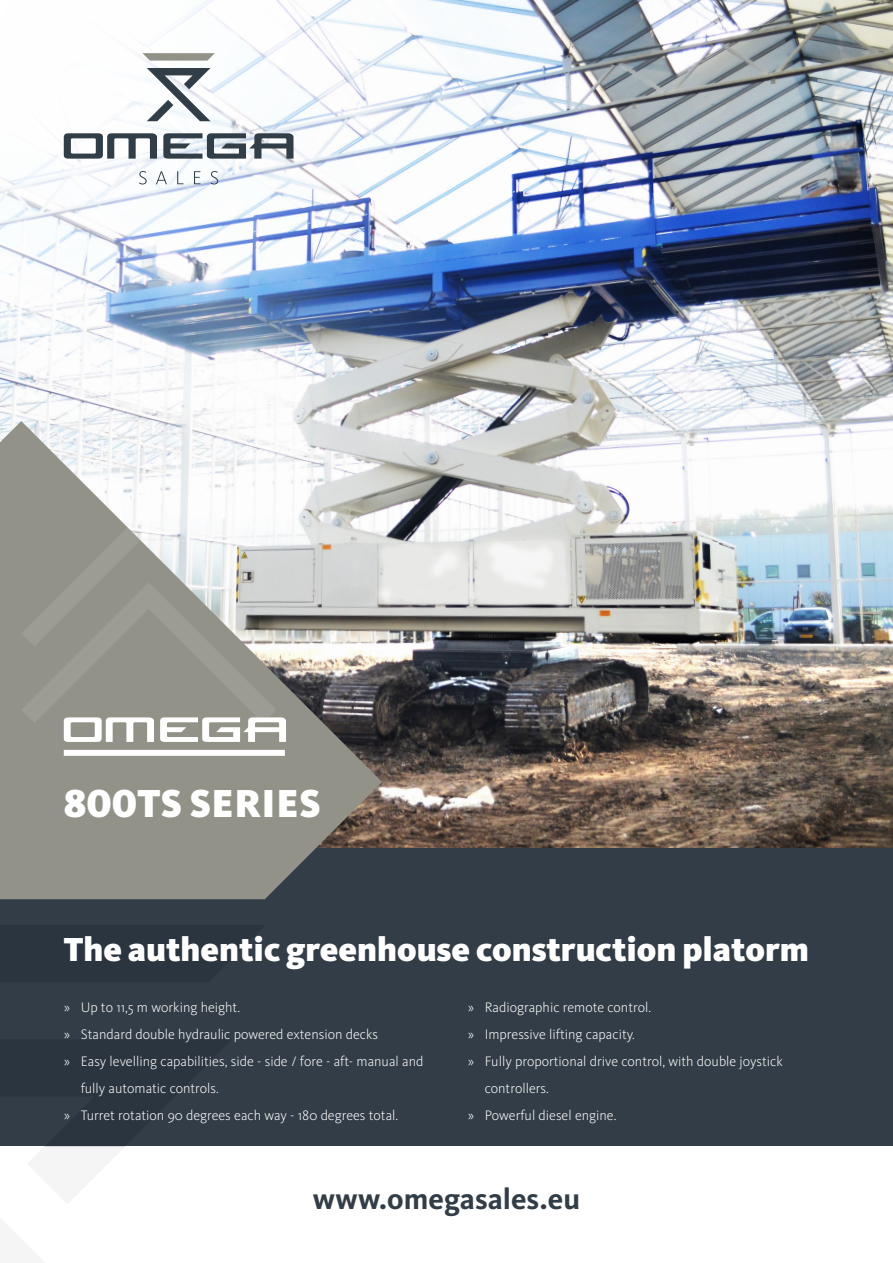
<style>
.page{position:relative;width:893px;height:1263px;background:#fff}
.page>*{position:absolute;margin:0;border:0;box-sizing:border-box;transform-origin:0 0}
.t1{font:900 40.5px "Kievit OT";letter-spacing:.01em;color:#fff}
.t2{font:900 34.5px "Kievit OT";color:#fff}
.t3{font:700 30px "Kievit OT";color:#323d47}
.t4{font:300 14.25px/27px "Kievit OT";color:#fff}
</style>
<div class="page">
<img style="left:382px;top:0;width:511px;height:848px">
<img style="left:0;top:0;width:495px;height:589px">
<div style="left:0;top:848px;width:893px;height:298px;background:#323d47"></div>
<svg style="left:139px;top:171px;width:8px;height:13px"></svg>
<svg style="left:156px;top:171px;width:11px;height:13px"></svg>
<svg style="left:177px;top:171px;width:6px;height:13px"></svg>
<svg style="left:194px;top:171px;width:7px;height:13px"></svg>
<svg style="left:210px;top:171px;width:8px;height:13px"></svg>
<svg style="left:147px;top:68px;width:63px;height:53px"></svg>
<svg style="left:142px;top:53px;width:73px;height:8px"></svg>
<svg style="left:64px;top:133px;width:93px;height:26px"></svg>
<svg style="left:163px;top:133px;width:130px;height:26px"></svg>
<svg style="left:0;top:421px;width:382px;height:478px;fill:#929289"></svg>
<div style="left:64px;top:750px;width:221px;height:6px;background:#fff"></div>
<svg style="left:21px;top:506px;width:265px;height:236px"></svg>
<p class="t1" style="left:64px;top:779px;width:259px">800TS SERIES</p>
<p class="t2" style="left:64px;top:928px;width:747px">The authentic greenhouse construction platorm</p>
<p class="t4" style="left:64px;top:993px;width:178px">» Up to 11,5 m working height.</p>
<p class="t4" style="left:64px;top:1020px;width:316px">» Standard double hydraulic powered extension decks</p>
<p class="t4" style="left:81px;top:1047px;width:344px;text-indent:-17px">» Easy levelling capabilities, side - side / fore - aft- manual and fully automatic controls.</p>
<p class="t4" style="left:64px;top:1101px;width:336px">» Turret rotation 90 degrees each way - 180 degrees total.</p>
<p class="t4" style="left:468px;top:993px;width:185px">» Radiographic remote control.</p>
<p class="t4" style="left:468px;top:1020px;width:169px">» Impressive lifting capacity.</p>
<p class="t4" style="left:485px;top:1047px;width:300px;text-indent:-17px">» Fully proportional drive control, with double joystick controllers.</p>
<p class="t4" style="left:468px;top:1101px;width:150px">» Powerful diesel engine.</p>
<p class="t3" style="left:313px;top:1181px;width:269px">www.omegasales.eu</p>
</div>
